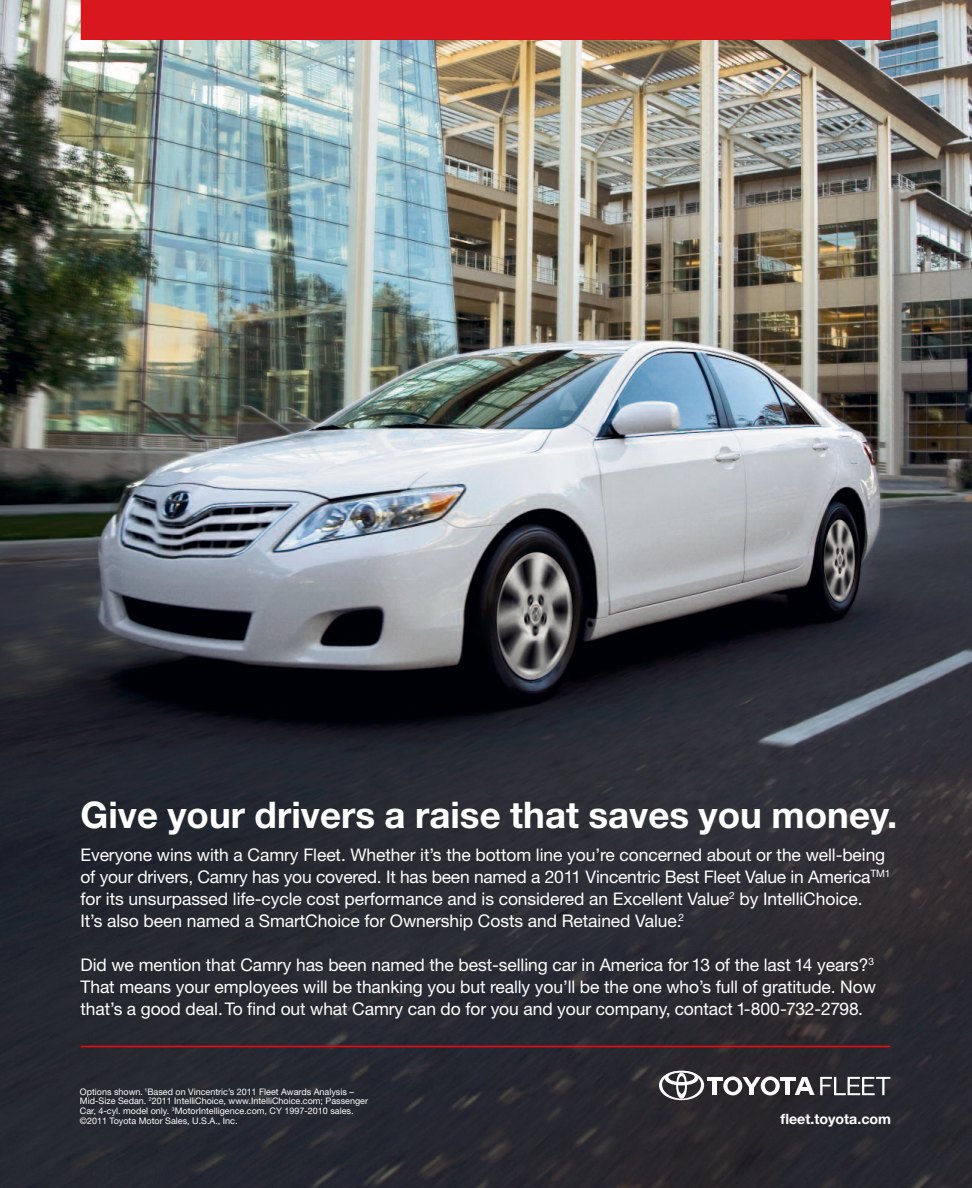
<style>
.page{position:relative;width:972px;height:1188px;background:#fff}
.page>*{position:absolute;margin:0;border:0;box-sizing:border-box;transform-origin:0 0}
.t1{font:700 36.75px "Helvetica Neue LT Std";color:#fff}
.t2{font:17.4px/22px "Helvetica Neue LT Std";letter-spacing:-.005em;color:#fff}
.t3{font:700 14.25px "Helvetica Neue LT Std";color:#fff}
.t4{font:9px/9.8px "Helvetica Neue LT Std";color:#fff}
</style>
<div class="page">
<img style="left:0;top:0;width:972px;height:1188px">
<hr style="left:713px;top:1080px;width:4px;height:15px;background:#fff">
<hr style="left:707px;top:1077px;width:16px;height:4px;background:#fff">
<hr style="left:786px;top:1080px;width:4px;height:15px;background:#fff">
<hr style="left:780px;top:1077px;width:16px;height:4px;background:#fff">
<svg style="left:723px;top:1076px;width:57px;height:19px"></svg>
<svg style="left:659px;top:1071px;width:45px;height:29px"></svg>
<svg style="left:795px;top:1077px;width:95px;height:18px"></svg>
<div style="left:81px;top:0;width:810px;height:40px;background:#d8171f"></div>
<hr style="left:80px;top:1045px;width:810px;height:3px;background:#d8171f">
<h1 class="t1" style="left:80px;top:802px;width:818px">Give your drivers a raise that saves you money.</h1>
<p class="t2" style="left:80px;top:845px;width:811px">Everyone wins with a Camry Fleet. Whether it’s the bottom line you’re concerned about or the well-being of your drivers, Camry has you covered. It has been named a 2011 Vincentric Best Fleet Value in America<sup>TM1 </sup>for its unsurpassed life-cycle cost performance and is considered an Excellent Value<sup>2</sup> by IntelliChoice.<br>It’s also been named a SmartChoice for Ownership Costs and Retained Value.<sup>2</sup></p>
<p class="t2" style="left:80px;top:955px;width:797px;text-align:justify">Did we mention that Camry has been named the best-selling car in America for 13 of the last 14 years?<sup>3<br></sup>That means your employees will be thanking you but really you’ll be the one who’s full of gratitude. Now that’s a good deal. To find out what Camry can do for you and your company, contact 1-800-732-2798.</p>
<p class="t4" style="left:80px;top:1087px;width:290px">Options shown. <sup>1</sup>Based on Vincentric’s 2011 Fleet Awards Analysis – Mid-Size Sedan. <sup>2</sup>2011 IntelliChoice, www.IntelliChoice.com; Passenger Car, 4-cyl. model only. <sup>3</sup>MotorIntelligence.com, CY 1997-2010 sales. ©2011 Toyota Motor Sales, U.S.A., Inc.</p>
<p class="t3" style="left:780px;top:1113px;width:112px">fleet.toyota.com</p>
</div>
